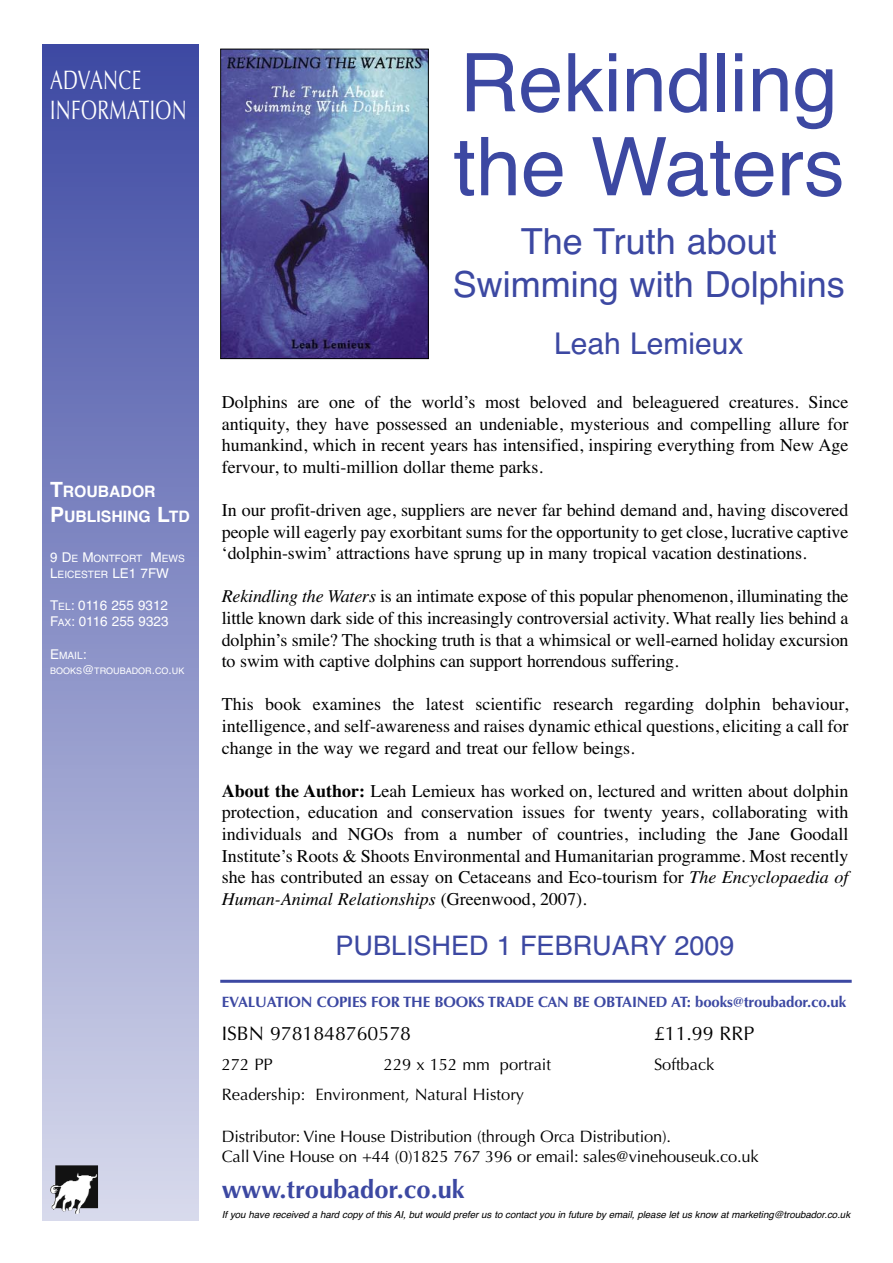
<style>
.page{position:relative;width:893px;height:1263px;background:#fff}
.page>*{position:absolute;margin:0;border:0;box-sizing:border-box;transform-origin:0 0}
.t1{font:81px/84px "Helvetica";color:#3c48a2}
.t2{font:36px/43.2px "Helvetica";color:#3c48a2;text-align:center}
.t3{font:30px "Helvetica";color:#3c48a2}
.t4{font:27px "Helvetica";color:#3c48a2}
.t5{font:26.85px/30px "Optima";letter-spacing:.02em;color:#fff;scale:.71 1}
.t6{font:700 25.5px "Optima";color:#3c48a2}
.t7{font:19.5px "Optima";color:#000}
.t8{font:18px/21.6px "Times";color:#000;text-align:justify}
.t9{font:16.5px/19.5px "Optima";letter-spacing:-.01em;color:#000}
.t10{font:700 15.75px/25.2px "Helvetica";color:#fff}
.t11{font:700 15px "Optima";letter-spacing:-.01em;color:#3c48a2}
.t12{font:13.5px/16.2px "Helvetica";color:#fff}
.t13{font:10.2px/16.2px "Helvetica";color:#fff}
.t14{font:italic 9.75px "Helvetica";letter-spacing:-.005em;color:#000}
.t15{font:9px "Helvetica";color:#fff}
.s1{font-size:21px}
.s2{font-size:13.5px}
.s3{font-size:10.2px}
.s4{font-size:12px}
.s5{font-style:italic}
.s6{font-weight:700}
</style>
<div class="page">
<div style="left:43px;top:44px;width:156px;height:1176px;background:linear-gradient(to bottom,#3d49a3,#d8daec)"></div>
<hr style="left:220px;top:980px;width:631px;height:3px;background:#3c48a2">
<img style="left:50px;top:1165px;width:48px;height:49px">
<img style="left:222px;top:51px;width:204px;height:306px">
<div style="left:220px;top:49px;width:208px;height:310px;border:1px solid #000"></div>
<h3 class="t5" style="left:50px;top:68px;width:194px">ADVANCE<br>INFORMATION</h3>
<p class="t10" style="left:50px;top:480px;width:141px"><span class="s1">T</span>ROUBADOR<br><span class="s1">P</span>UBLISHING <span class="s1">L</span>TD</p>
<p class="t13" style="left:50px;top:551px;width:136px"><span class="s2">9 D</span>E <span class="s2">M</span>ONTFORT <span class="s2">M</span>EWS<br><span class="s2">L</span>EICESTER <span class="s2">LE1 7FW</span></p>
<p class="t12" style="left:50px;top:599px;width:120px">T<span class="s3">EL</span>: 0116 255 9312<br>F<span class="s3">AX</span>: 0116 255 9323</p>
<p class="t13" style="left:50px;top:648px;width:38px"><span class="s2">E</span>MAIL<span class="s2">:</span></p>
<p class="t15" style="left:50px;top:667px;width:136px">BOOKS<span class="s4">@</span>TROUBADOR<span class="s4">.</span>CO<span class="s4">.</span>UK</p>
<h1 class="t1" style="left:453px;top:49px;width:392px">Rekindling the Waters</h1>
<h2 class="t2" style="left:453px;top:223px;width:393px">The Truth about<br>Swimming with Dolphins</h2>
<h3 class="t3" style="left:554px;top:332px;width:191px">Leah Lemieux</h3>
<p class="t8" style="left:222px;top:393px;width:628px">Dolphins are one of the world’s most beloved and beleaguered creatures. Since antiquity, they have possessed an undeniable, mysterious and compelling allure for humankind, which in recent years has intensified, inspiring everything from New Age fervour, to multi-million dollar theme parks.</p>
<p class="t8" style="left:222px;top:501px;width:628px">In our profit-driven age, suppliers are never far behind demand and, having discovered people will eagerly pay exorbitant sums for the opportunity to get close, lucrative captive ‘dolphin-swim’ attractions have sprung up in many tropical vacation destinations.</p>
<p class="t8" style="left:222px;top:587px;width:628px"><span class="s5">Rekindling the Waters</span> is an intimate expose of this popular phenomenon, illuminating the little known dark side of this increasingly controversial activity. What really lies behind a dolphin’s smile? The shocking truth is that a whimsical or well-earned holiday excursion to swim with captive dolphins can support horrendous suffering.</p>
<p class="t8" style="left:222px;top:695px;width:628px">This book examines the latest scientific research regarding dolphin behaviour, intelligence, and self-awareness and raises dynamic ethical questions, eliciting a call for change in the way we regard and treat our fellow beings.</p>
<p class="t8" style="left:222px;top:782px;width:628px"><span class="s6">About the Author:</span> Leah Lemieux has worked on, lectured and written about dolphin protection, education and conservation issues for twenty years, collaborating with individuals and NGOs from a number of countries, including the Jane Goodall Institute’s Roots &amp; Shoots Environmental and Humanitarian programme. Most recently she has contributed an essay on Cetaceans and Eco-tourism for <span class="s5">The Encyclopaedia of Human-Animal Relationships</span> (Greenwood, 2007).</p>
<h3 class="t4" style="left:335px;top:936px;width:400px">PUBLISHED 1 FEBRUARY 2009</h3>
<p class="t11" style="left:222px;top:996px;width:626px">EVALUATION COPIES FOR THE BOOKS TRADE CAN BE OBTAINED AT: books@troubador.co.uk</p>
<p class="t7" style="left:222px;top:1026px;width:191px">ISBN 9781848760578</p>
<p class="t7" style="left:654px;top:1026px;width:102px">£11.99 RRP</p>
<p class="t9" style="left:222px;top:1057px;width:52px">272 PP</p>
<p class="t9" style="left:384px;top:1057px;width:169px">229 x 152 mm portrait</p>
<p class="t9" style="left:654px;top:1057px;width:62px">Softback</p>
<p class="t9" style="left:222px;top:1087px;width:304px">Readership: Environment, Natural History</p>
<p class="t9" style="left:222px;top:1129px;width:538px">Distributor: Vine House Distribution (through Orca Distribution).<br>Call Vine House on +44 (0)1825 767 396 or email: sales@vinehouseuk.co.uk</p>
<h3 class="t6" style="left:222px;top:1179px;width:244px">www.troubador.co.uk</h3>
<p class="t14" style="left:222px;top:1211px;width:630px">If you have received a hard copy of this AI, but would prefer us to contact you in future by email, please let us know at marketing@troubador.co.uk</p>
</div>
